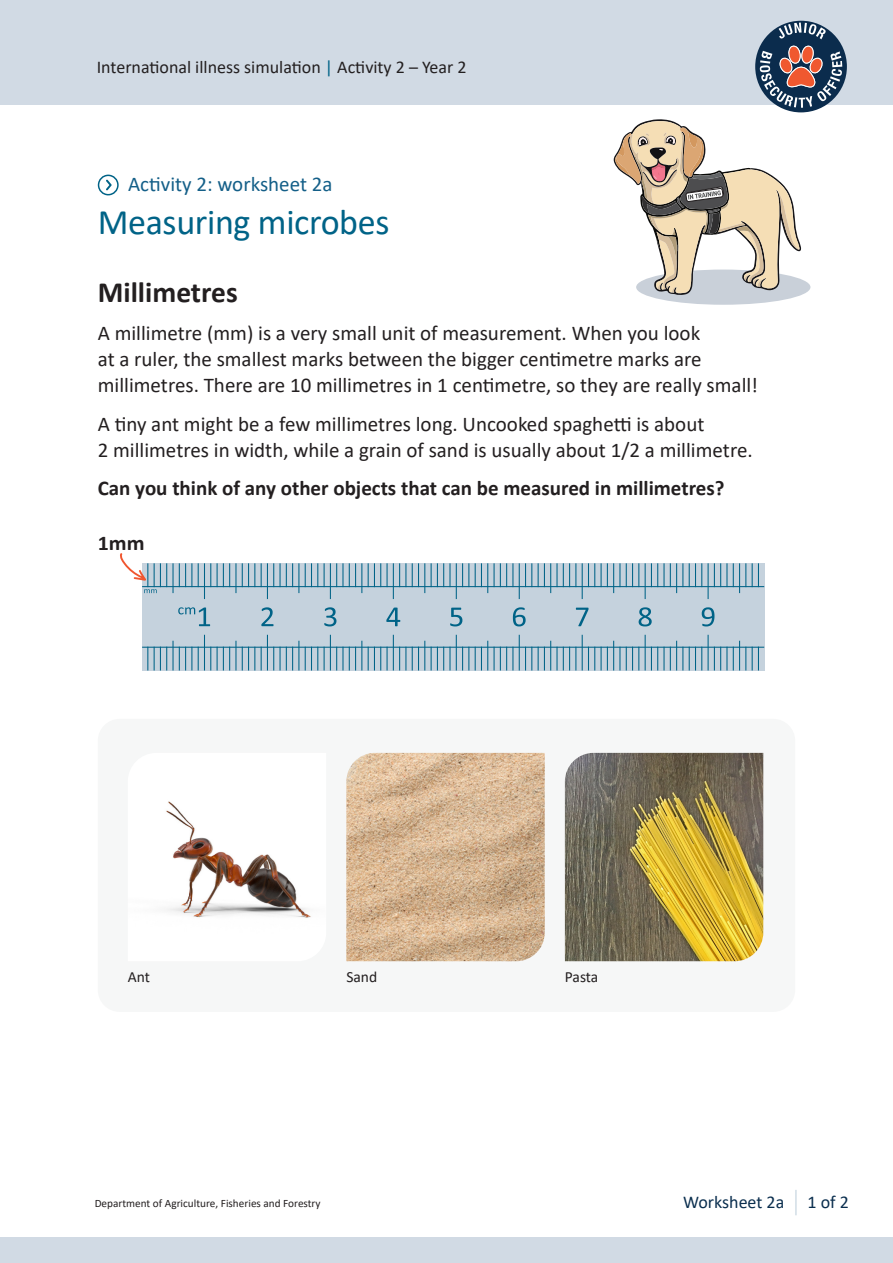
<style>
.page{position:relative;width:893px;height:1263px;background:#fff}
.page>*{position:absolute;margin:0;border:0;box-sizing:border-box;transform-origin:0 0}
.Heading_1{font:36px "Calibri";letter-spacing:-.01em;color:#006387}
.Subheading_1{font:700 29.4px "Calibri";color:#231f20}
.Body_copy{font:21px/26.2px "Calibri";color:#231f20}
.Body_copy-2{font:700 21px "Calibri";color:#231f20}
.Activity_Sheet_worksheet{font:21px "Calibri";color:#145f88}
.Body_copy-3{font:700 21px "Calibri";color:#231f20;scale:1.05 1}
.t1{font:18px "Calibri";color:#231f20}
.t2{font:18px "Calibri";color:#0a2e4e}
.t3{font:15.6px "Calibri";color:#231f20}
.t4{font:11.25px "Calibri";color:#231f20}
.s1{color:#006387}
</style>
<div class="page">
<div style="left:0;top:1237px;width:893px;height:26px;background:#d1dae4"></div>
<div style="left:0;top:0;width:893px;height:104px;background:#d1dae4"></div>
<div style="left:755px;top:21px;width:92px;height:91px;background:#0b2c4d;border-radius:50%"></div>
<svg style="left:779px;top:23px;width:47px;height:16px"></svg>
<svg style="left:760px;top:45px;width:82px;height:63px"></svg>
<hr style="left:795px;top:1190px;width:2px;height:25px;background:#d1dde6">
<div style="left:98px;top:175px;width:21px;height:20px;border:2px solid #006387;border-radius:50%"></div>
<svg style="left:106px;top:180px;width:6px;height:10px"></svg>
<div style="left:98px;top:719px;width:697px;height:293px;background:#f6f7f7;border-radius:22px"></div>
<img style="left:166px;top:801px;width:145px;height:117px">
<img style="left:565px;top:753px;width:198px;height:208px">
<img style="left:346px;top:753px;width:199px;height:208px">
<div style="left:142px;top:563px;width:622px;height:107px;background:#c5d2dd"></div>
<svg style="left:147px;top:648px;width:1px;height:22px"></svg>
<svg style="left:154px;top:648px;width:13px;height:22px"></svg>
<hr style="left:172px;top:641px;width:2px;height:29px;background:#006387">
<svg style="left:179px;top:648px;width:13px;height:22px"></svg>
<svg style="left:198px;top:648px;width:1px;height:22px"></svg>
<hr style="left:456px;top:635px;width:1px;height:35px;background:#006387">
<svg style="left:494px;top:648px;width:19px;height:22px"></svg>
<hr style="left:267px;top:635px;width:1px;height:35px;background:#006387">
<hr style="left:279px;top:647px;width:2px;height:23px;background:#006387">
<svg style="left:273px;top:648px;width:1px;height:22px"></svg>
<svg style="left:286px;top:641px;width:13px;height:29px"></svg>
<svg style="left:305px;top:648px;width:13px;height:22px"></svg>
<svg style="left:324px;top:648px;width:1px;height:22px"></svg>
<hr style="left:582px;top:635px;width:1px;height:35px;background:#006387">
<svg style="left:588px;top:648px;width:7px;height:22px"></svg>
<svg style="left:601px;top:641px;width:19px;height:29px"></svg>
<svg style="left:626px;top:648px;width:13px;height:22px"></svg>
<hr style="left:204px;top:635px;width:1px;height:35px;background:#006387">
<svg style="left:210px;top:648px;width:1px;height:22px"></svg>
<svg style="left:217px;top:641px;width:19px;height:29px"></svg>
<svg style="left:242px;top:648px;width:13px;height:22px"></svg>
<svg style="left:261px;top:648px;width:1px;height:22px"></svg>
<hr style="left:519px;top:635px;width:1px;height:35px;background:#006387">
<hr style="left:556px;top:647px;width:2px;height:23px;background:#006387">
<svg style="left:525px;top:648px;width:7px;height:22px"></svg>
<svg style="left:538px;top:641px;width:13px;height:29px"></svg>
<svg style="left:563px;top:648px;width:13px;height:22px"></svg>
<hr style="left:330px;top:635px;width:1px;height:35px;background:#006387">
<svg style="left:336px;top:648px;width:7px;height:22px"></svg>
<svg style="left:349px;top:641px;width:13px;height:29px"></svg>
<svg style="left:368px;top:648px;width:13px;height:22px"></svg>
<hr style="left:386px;top:647px;width:2px;height:23px;background:#006387">
<hr style="left:645px;top:635px;width:1px;height:35px;background:#006387">
<svg style="left:651px;top:648px;width:7px;height:22px"></svg>
<hr style="left:663px;top:647px;width:2px;height:23px;background:#006387">
<svg style="left:670px;top:641px;width:13px;height:29px"></svg>
<svg style="left:689px;top:648px;width:13px;height:22px"></svg>
<hr style="left:393px;top:635px;width:1px;height:35px;background:#006387">
<svg style="left:399px;top:648px;width:7px;height:22px"></svg>
<svg style="left:412px;top:641px;width:13px;height:29px"></svg>
<svg style="left:431px;top:648px;width:19px;height:22px"></svg>
<svg style="left:462px;top:648px;width:7px;height:22px"></svg>
<svg style="left:475px;top:641px;width:13px;height:29px"></svg>
<hr style="left:708px;top:635px;width:1px;height:35px;background:#006387">
<svg style="left:714px;top:648px;width:13px;height:22px"></svg>
<svg style="left:733px;top:641px;width:13px;height:29px"></svg>
<svg style="left:752px;top:648px;width:7px;height:22px"></svg>
<hr style="left:142px;top:647px;width:622px;height:1px;background:#006387">
<hr style="left:172px;top:563px;width:2px;height:30px;background:#006387">
<svg style="left:179px;top:563px;width:13px;height:23px"></svg>
<svg style="left:198px;top:563px;width:1px;height:23px"></svg>
<hr style="left:456px;top:563px;width:1px;height:36px;background:#006387">
<svg style="left:494px;top:563px;width:19px;height:23px"></svg>
<hr style="left:267px;top:563px;width:1px;height:36px;background:#006387">
<hr style="left:279px;top:563px;width:2px;height:24px;background:#006387">
<svg style="left:273px;top:563px;width:1px;height:23px"></svg>
<svg style="left:286px;top:563px;width:7px;height:23px"></svg>
<hr style="left:298px;top:563px;width:1px;height:30px;background:#006387">
<svg style="left:305px;top:563px;width:13px;height:23px"></svg>
<svg style="left:324px;top:563px;width:1px;height:23px"></svg>
<hr style="left:582px;top:563px;width:1px;height:36px;background:#006387">
<svg style="left:619px;top:563px;width:1px;height:23px"></svg>
<svg style="left:588px;top:563px;width:7px;height:23px"></svg>
<svg style="left:601px;top:563px;width:7px;height:23px"></svg>
<hr style="left:613px;top:563px;width:1px;height:30px;background:#006387">
<svg style="left:626px;top:563px;width:13px;height:23px"></svg>
<hr style="left:204px;top:563px;width:1px;height:36px;background:#006387">
<svg style="left:210px;top:563px;width:1px;height:23px"></svg>
<svg style="left:217px;top:563px;width:13px;height:23px"></svg>
<hr style="left:235px;top:563px;width:1px;height:30px;background:#006387">
<svg style="left:242px;top:563px;width:13px;height:23px"></svg>
<svg style="left:261px;top:563px;width:1px;height:23px"></svg>
<hr style="left:519px;top:563px;width:1px;height:36px;background:#006387">
<hr style="left:556px;top:563px;width:2px;height:24px;background:#006387">
<svg style="left:525px;top:563px;width:7px;height:23px"></svg>
<svg style="left:538px;top:563px;width:7px;height:23px"></svg>
<hr style="left:550px;top:563px;width:1px;height:30px;background:#006387">
<svg style="left:563px;top:563px;width:13px;height:23px"></svg>
<hr style="left:330px;top:563px;width:1px;height:36px;background:#006387">
<svg style="left:336px;top:563px;width:7px;height:23px"></svg>
<svg style="left:349px;top:563px;width:7px;height:23px"></svg>
<hr style="left:361px;top:563px;width:1px;height:30px;background:#006387">
<svg style="left:368px;top:563px;width:13px;height:23px"></svg>
<hr style="left:386px;top:563px;width:2px;height:24px;background:#006387">
<hr style="left:645px;top:563px;width:1px;height:36px;background:#006387">
<svg style="left:670px;top:563px;width:1px;height:23px"></svg>
<svg style="left:682px;top:563px;width:1px;height:23px"></svg>
<svg style="left:651px;top:563px;width:7px;height:23px"></svg>
<hr style="left:663px;top:563px;width:2px;height:24px;background:#006387">
<hr style="left:676px;top:563px;width:1px;height:30px;background:#006387">
<svg style="left:689px;top:563px;width:13px;height:23px"></svg>
<hr style="left:393px;top:563px;width:1px;height:36px;background:#006387">
<hr style="left:424px;top:563px;width:1px;height:30px;background:#006387">
<svg style="left:475px;top:563px;width:7px;height:23px"></svg>
<svg style="left:399px;top:563px;width:7px;height:23px"></svg>
<svg style="left:412px;top:563px;width:7px;height:23px"></svg>
<svg style="left:431px;top:563px;width:19px;height:23px"></svg>
<svg style="left:462px;top:563px;width:7px;height:23px"></svg>
<hr style="left:487px;top:563px;width:1px;height:30px;background:#006387">
<hr style="left:708px;top:563px;width:1px;height:36px;background:#006387">
<svg style="left:733px;top:563px;width:1px;height:23px"></svg>
<svg style="left:745px;top:563px;width:1px;height:23px"></svg>
<svg style="left:714px;top:563px;width:13px;height:23px"></svg>
<hr style="left:739px;top:563px;width:1px;height:30px;background:#006387">
<svg style="left:752px;top:563px;width:7px;height:23px"></svg>
<hr style="left:142px;top:586px;width:622px;height:1px;background:#006387">
<svg style="left:178px;top:607px;width:32px;height:19px"></svg>
<svg style="left:261px;top:607px;width:13px;height:19px"></svg>
<svg style="left:324px;top:607px;width:12px;height:19px"></svg>
<svg style="left:386px;top:607px;width:14px;height:19px"></svg>
<svg style="left:576px;top:608px;width:12px;height:18px"></svg>
<svg style="left:450px;top:608px;width:12px;height:18px"></svg>
<svg style="left:639px;top:607px;width:13px;height:19px"></svg>
<svg style="left:513px;top:607px;width:13px;height:19px"></svg>
<svg style="left:702px;top:607px;width:12px;height:19px"></svg>
<svg style="left:120px;top:553px;width:47px;height:40px"></svg>
<div style="left:636px;top:270px;width:174px;height:35px;background:#c9d0d9;border-radius:50%"></div>
<svg style="left:614px;top:119px;width:187px;height:176px"></svg>
<p class="t1" style="left:97px;top:55px;width:371px">International illness simulation <span class="s1">|</span> Activity 2 – Year 2</p>
<p class="Activity_Sheet_worksheet" style="left:128px;top:169px;width:206px">Activity 2: worksheet 2a</p>
<p class="Heading_1" style="left:98px;top:197px;width:293px">Measuring microbes</p>
<p class="Subheading_1" style="left:98px;top:271px;width:141px">Millimetres</p>
<p class="Body_copy" style="left:98px;top:319px;width:662px">A millimetre (mm) is a very small unit of measurement. When you look<br>at a ruler, the smallest marks between the bigger centimetre marks are millimetres. There are 10 millimetres in 1 centimetre, so they are really small!</p>
<p class="Body_copy" style="left:98px;top:410px;width:656px">A tiny ant might be a few millimetres long. Uncooked spaghetti is about<br>2 millimetres in width, while a grain of sand is usually about 1/2 a millimetre.</p>
<p class="Body_copy-2" style="left:98px;top:473px;width:628px">Can you think of any other objects that can be measured in millimetres?</p>
<p class="Body_copy-3" style="left:98px;top:528px;width:46px">1mm</p>
<p class="t3" style="left:128px;top:966px;width:24px">Ant</p>
<p class="t3" style="left:346px;top:966px;width:32px">Sand</p>
<p class="t3" style="left:565px;top:966px;width:35px">Pasta</p>
<p class="t4" style="left:95px;top:1195px;width:227px">Department of Agriculture, Fisheries and Forestry</p>
<p class="t2" style="left:683px;top:1189px;width:103px">Worksheet 2a</p>
<p class="t2" style="left:807px;top:1189px;width:43px">1 of 2</p>
</div>
